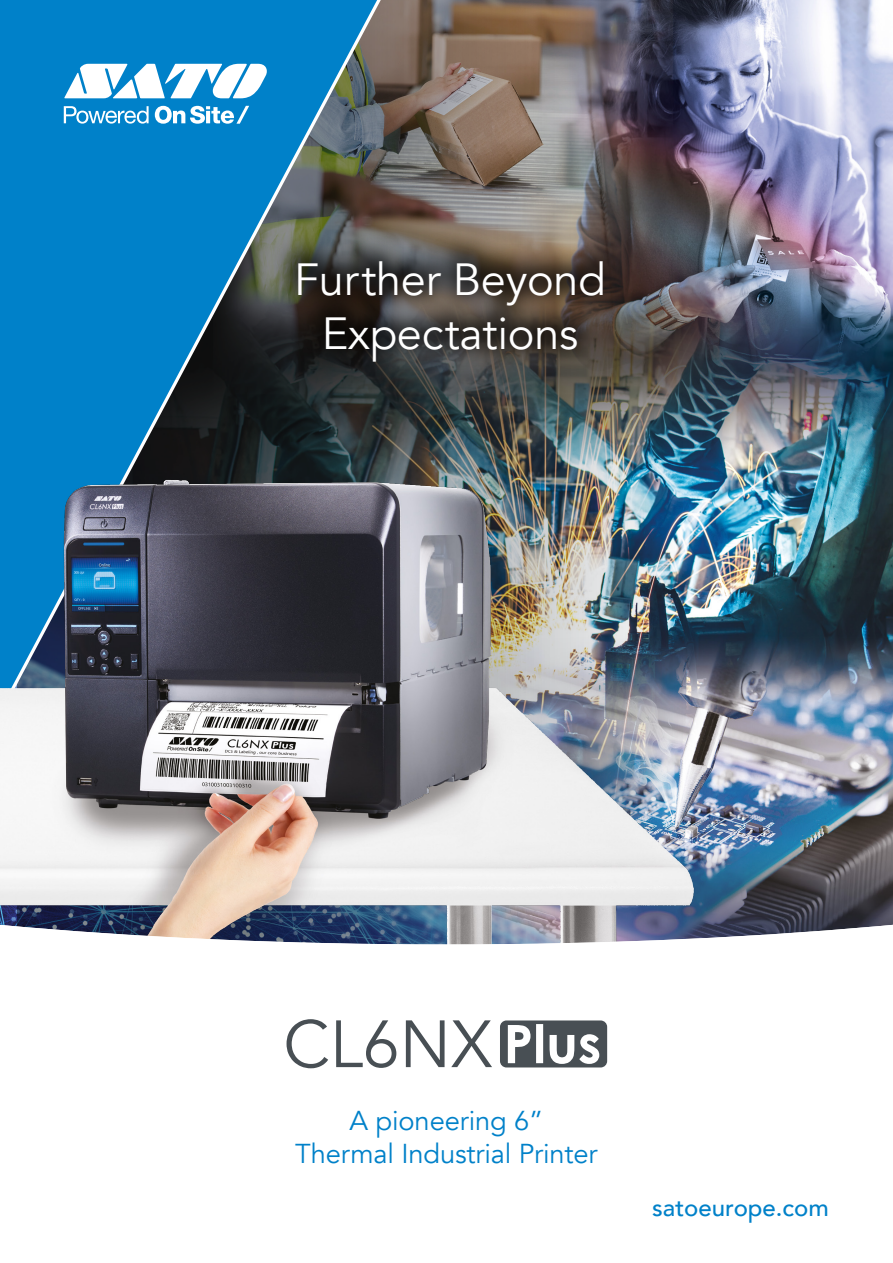
<style>
.page{position:relative;width:893px;height:1263px;background:#fff}
.page>*{position:absolute;margin:0;border:0;box-sizing:border-box;transform-origin:0 0}
.t1{font:66px "Avenir";color:#484f54}
.t2{font:45px/54px "Avenir";letter-spacing:-.005em;color:#fff;text-align:center}
.t3{font:27.3px/32.7px "Avenir";letter-spacing:-.005em;color:#0081c9;text-align:center}
.t4{font:500 24px "Avenir";color:#0081c9}
</style>
<div class="page">
<img style="left:682px;top:0;width:211px;height:924px">
<img style="left:421px;top:0;width:261px;height:381px">
<svg style="left:0;top:0;width:421px;height:381px;background:#1777ab"></svg>
<img style="left:0;top:381px;width:764px;height:543px">
<svg style="left:0;top:924px;width:893px;height:144px"></svg>
<svg style="left:64px;top:106px;width:85px;height:18px"></svg>
<svg style="left:155px;top:106px;width:94px;height:18px"></svg>
<svg style="left:64px;top:64px;width:203px;height:34px"></svg>
<div style="left:269px;top:230px;width:360px;height:154px;background:#000;opacity:.75"></div>
<svg style="left:500px;top:1020px;width:107px;height:47px"></svg>
<img style="left:0;top:471px;width:531px;height:339px">
<h2 class="t2" style="left:294px;top:253px;width:313px">Further Beyond<br>Expectations</h2>
<h1 class="t1" style="left:283px;top:1005px;width:211px">CL6NX</h1>
<p class="t3" style="left:295px;top:1104px;width:304px">A pioneering 6”<br>Thermal Industrial Printer</p>
<p class="t4" style="left:652px;top:1187px;width:178px">satoeurope.com</p>
</div>
